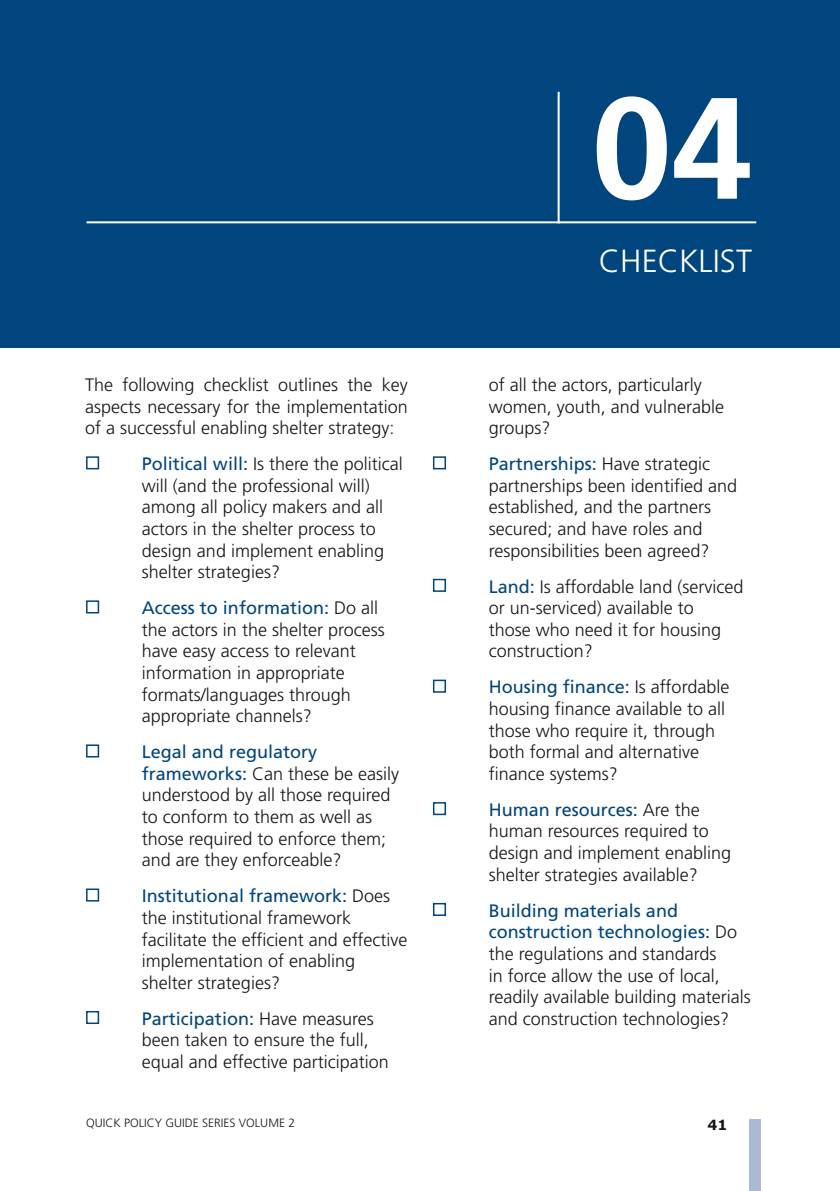
<style>
.page{position:relative;width:840px;height:1191px;background:#fff}
.page>*{position:absolute;margin:0;border:0;box-sizing:border-box;transform-origin:0 0}
.t1{font:700 144px "Frutiger";color:#fff}
.t2{font:300 32px "Frutiger";color:#fff}
.t3{font:300 18px/21.6px "Frutiger";color:#181419}
.t4{font:700 14px "Verdana";color:#181419}
.t5{font:300 12px "Frutiger";color:#181419}
.s1{font-weight:400;color:#00457e}
</style>
<div class="page">
<div style="left:748px;top:1119px;width:12px;height:72px;background:#abbad4"></div>
<div style="left:0;top:0;width:839px;height:348px;background:#00457e"></div>
<hr style="left:86px;top:221px;width:669px;height:2px;background:#fff">
<hr style="left:557px;top:92px;width:2px;height:131px;background:#fff">
<div style="left:86px;top:456px;width:13px;height:13px;border:2px solid #00457e"></div>
<div style="left:86px;top:600px;width:13px;height:13px;border:2px solid #00457e"></div>
<div style="left:86px;top:744px;width:13px;height:13px;border:2px solid #00457e"></div>
<div style="left:86px;top:888px;width:13px;height:13px;border:2px solid #00457e"></div>
<div style="left:86px;top:1011px;width:13px;height:13px;border:2px solid #00457e"></div>
<div style="left:432px;top:456px;width:14px;height:13px;border:2px solid #00457e"></div>
<div style="left:432px;top:579px;width:14px;height:13px;border:2px solid #00457e"></div>
<div style="left:432px;top:679px;width:14px;height:13px;border:2px solid #00457e"></div>
<div style="left:432px;top:802px;width:14px;height:13px;border:2px solid #00457e"></div>
<div style="left:432px;top:903px;width:14px;height:13px;border:2px solid #00457e"></div>
<h1 class="t1" style="left:591px;top:64px;width:162px">04</h1>
<p class="t3" style="left:85px;top:374px;width:324px;text-align:justify">The following checklist outlines the key aspects necessary for the implementation of a successful enabling shelter strategy:</p>
<p class="t3" style="left:142px;top:453px;width:262px"><span class="s1">Political will:</span> Is there the political will (and the professional will) among all policy makers and all actors in the shelter process to design and implement enabling shelter strategies?</p>
<p class="t3" style="left:142px;top:597px;width:244px"><span class="s1">Access to information:</span> Do all the actors in the shelter process have easy access to relevant information in appropriate formats/languages through appropriate channels?</p>
<p class="t3" style="left:142px;top:741px;width:259px"><span class="s1">Legal and regulatory frameworks:</span> Can these be easily understood by all those required to conform to them as well as those required to enforce them; and are they enforceable?</p>
<p class="t3" style="left:142px;top:885px;width:267px"><span class="s1">Institutional framework:</span> Does the institutional framework facilitate the efficient and effective implementation of enabling shelter strategies?</p>
<p class="t3" style="left:142px;top:1008px;width:248px"><span class="s1">Participation:</span> Have measures been taken to ensure the full, equal and effective participation</p>
<h2 class="t2" style="left:598px;top:242px;width:154px">CHECKLIST</h2>
<p class="t3" style="left:488px;top:374px;width:237px">of all the actors, particularly women, youth, and vulnerable groups?</p>
<p class="t3" style="left:488px;top:453px;width:250px"><span class="s1">Partnerships:</span> Have strategic partnerships been identified and established, and the partners secured; and have roles and responsibilities been agreed?</p>
<p class="t3" style="left:488px;top:576px;width:256px"><span class="s1">Land:</span> Is affordable land (serviced or un-serviced) available to<br>those who need it for housing construction?</p>
<p class="t3" style="left:488px;top:676px;width:242px"><span class="s1">Housing finance:</span> Is affordable housing finance available to all those who require it, through both formal and alternative finance systems?</p>
<p class="t3" style="left:488px;top:799px;width:244px"><span class="s1">Human resources:</span> Are the human resources required to design and implement enabling shelter strategies available?</p>
<p class="t3" style="left:488px;top:900px;width:263px"><span class="s1">Building materials and construction technologies:</span> Do the regulations and standards<br>in force allow the use of local, readily available building materials and construction technologies?</p>
<p class="t5" style="left:86px;top:1116px;width:210px">QUICK POLICY GUIDE SERIES VOLUME 2</p>
<p class="t4" style="left:707px;top:1116px;width:21px">41</p>
</div>
